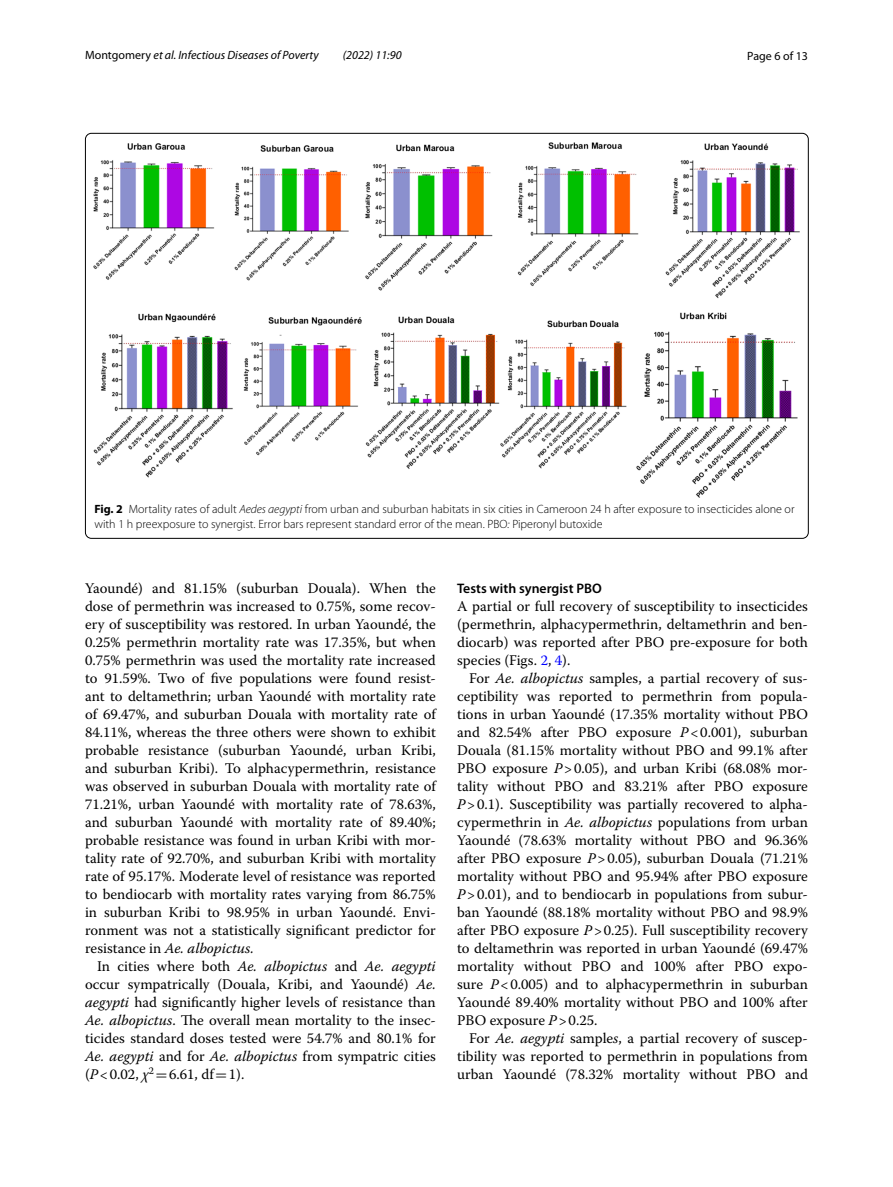
<style>
.page{position:relative;width:893px;height:1187px;background:#fff}
.page>*{position:absolute;margin:0;border:0;box-sizing:border-box;transform-origin:0 0}
.t1{font:14.7px/18px "Warnock Pro";color:#000;text-align:justify}
.t2{font:600 13.8px "Myriad Pro";color:#000}
.t3{font:300 12px/15px "Myriad Pro";color:#000}
.t4{font:italic 12px "Myriad Pro";color:#000}
.t5{font:12px "Myriad Pro";color:#000}
.s1{font-style:normal}
.s2{font-weight:700}
.s3{font-style:italic}
.s4{font-family:"MTSY"}
.s5{color:#00f}
</style>
<div class="page">
<img style="left:94px;top:142px;width:706px;height:356px">
<p class="t4" style="left:85px;top:48px;width:235px"><span class="s1">Montgomery</span> et al. Infectious Diseases of Poverty</p>
<p class="t4" style="left:343px;top:48px;width:60px">(2022) 11:90</p>
<p class="t5" style="left:747px;top:48px;width:62px">Page 6 of 13</p>
<p class="t3" style="left:94px;top:501px;width:702px"><span class="s2">Fig. 2</span> Mortality rates of adult <span class="s3">Aedes aegypti</span> from urban and suburban habitats in six cities in Cameroon 24 h after exposure to insecticides alone or with 1 h preexposure to synergist. Error bars represent standard error of the mean. PBO<span class="s3">:</span> Piperonyl butoxide</p>
<p class="t1" style="left:85px;top:579px;width:352px">Yaoundé) and 81.15% (suburban Douala). When the dose of permethrin was increased to 0.75%, some recov&shy;ery of susceptibility was restored. In urban Yaoundé, the 0.25% permethrin mortality rate was 17.35%, but when 0.75% permethrin was used the mortality rate increased to 91.59%. Two of five populations were found resist&shy;ant to deltamethrin; urban Yaoundé with mortality rate of 69.47%, and suburban Douala with mortality rate of 84.11%, whereas the three others were shown to exhibit probable resistance (suburban Yaoundé, urban Kribi, and suburban Kribi). To alphacypermethrin, resistance was observed in suburban Douala with mortality rate of 71.21%, urban Yaoundé with mortality rate of 78.63%, and suburban Yaoundé with mortality rate of 89.40%; probable resistance was found in urban Kribi with mor&shy;tality rate of 92.70%, and suburban Kribi with mortality rate of 95.17%. Moderate level of resistance was reported to bendiocarb with mortality rates varying from 86.75% in suburban Kribi to 98.95% in urban Yaoundé. Envi&shy;ronment was not a statistically significant predictor for resistance in <span class="s3">Ae. albopictus.</span></p>
<p class="t1" style="left:85px;top:957px;width:352px;text-indent:12px">In cities where both <span class="s3">Ae. albopictus</span> and <span class="s3">Ae. aegypti </span>occur sympatrically (Douala, Kribi, and Yaoundé) <span class="s3">Ae. aegypti</span> had significantly higher levels of resistance than <span class="s3">Ae. albopictus</span>. The overall mean mortality to the insec&shy;ticides standard doses tested were 54.7% and 80.1% for <span class="s3">Ae. aegypti</span> and for <span class="s3">Ae. albopictus</span> from sympatric cities (<span class="s3">P</span>&lt;0.02, <span class="s3">χ</span><sup>2</sup> <span class="s4">=</span>6.61, df<span class="s4">=</span>1).</p>
<p class="t2" style="left:457px;top:579px;width:146px">Tests with synergist PBO</p>
<p class="t1" style="left:457px;top:596px;width:352px">A partial or full recovery of susceptibility to insecticides (permethrin, alphacypermethrin, deltamethrin and ben&shy;diocarb) was reported after PBO pre-exposure for both species (Figs. <span class="s5">2</span>, <span class="s5">4</span>).</p>
<p class="t1" style="left:457px;top:668px;width:352px;text-indent:12px">For <span class="s3">Ae. albopictus</span> samples, a partial recovery of sus&shy;ceptibility was reported to permethrin from popula&shy;tions in urban Yaoundé (17.35% mortality without PBO and 82.54% after PBO exposure <span class="s3">P</span>&lt;0.001), suburban Douala (81.15% mortality without PBO and 99.1% after PBO exposure <span class="s3">P</span>&gt;0.05), and urban Kribi (68.08% mor&shy;tality without PBO and 83.21% after PBO exposure <span class="s3">P</span>&gt;0.1). Susceptibility was partially recovered to alpha&shy;cypermethrin in <span class="s3">Ae. albopictus</span> populations from urban Yaoundé (78.63% mortality without PBO and 96.36% after PBO exposure <span class="s3">P</span>&gt;0.05), suburban Douala (71.21% mortality without PBO and 95.94% after PBO exposure <span class="s3">P</span>&gt;0.01), and to bendiocarb in populations from subur&shy;ban Yaoundé (88.18% mortality without PBO and 98.9% after PBO exposure <span class="s3">P</span>&gt;0.25). Full susceptibility recovery to deltamethrin was reported in urban Yaoundé (69.47% mortality without PBO and 100% after PBO expo&shy;sure <span class="s3">P</span>&lt;0.005) and to alphacypermethrin in suburban Yaoundé 89.40% mortality without PBO and 100% after PBO exposure <span class="s3">P</span>&gt;0.25.</p>
<p class="t1" style="left:457px;top:1028px;width:352px;text-indent:12px">For <span class="s3">Ae. aegypti</span> sample<span class="s3">s</span>, a partial recovery of suscep&shy;tibility was reported to permethrin in populations from urban Yaoundé (78.32% mortality without PBO and</p>
</div>
